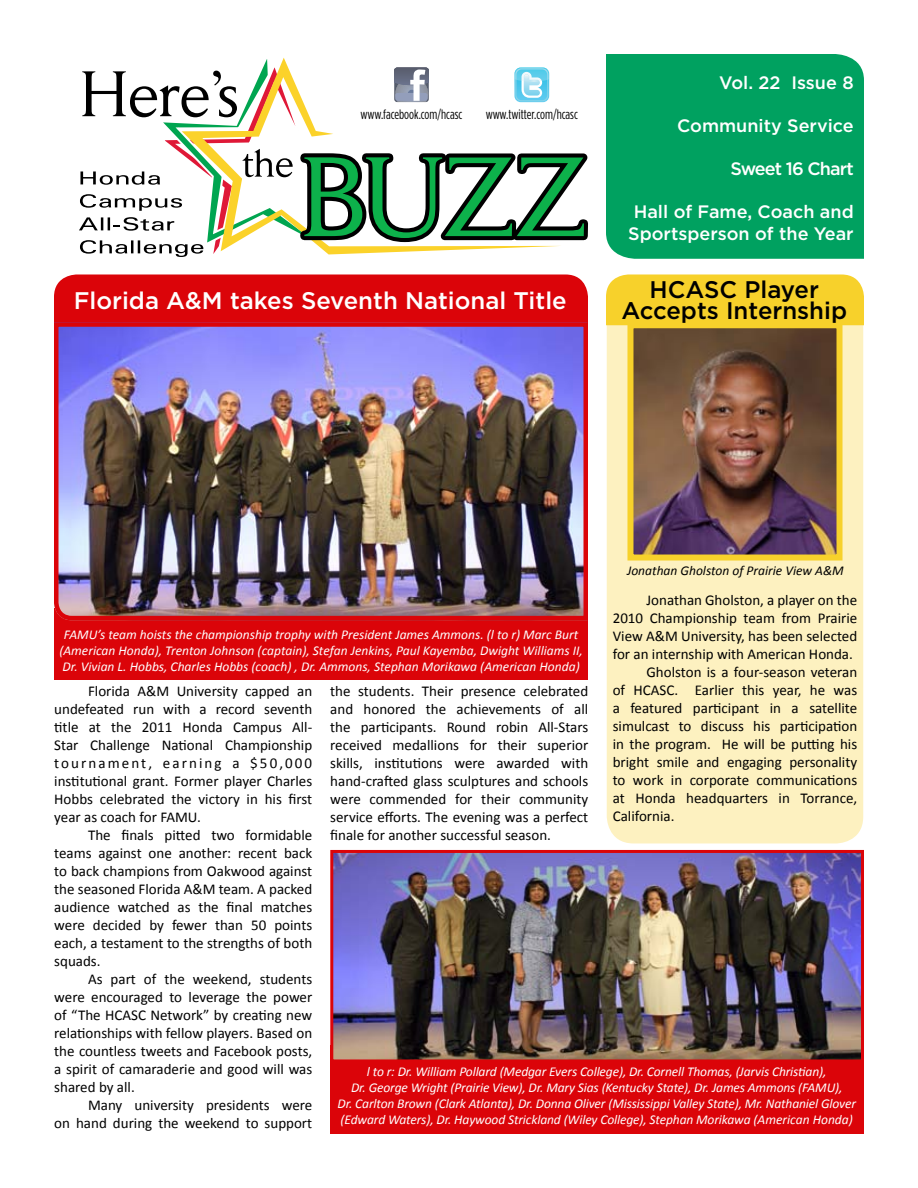
<style>
.page{position:relative;width:918px;height:1188px;background:#fff}
.page>*{position:absolute;margin:0;border:0;box-sizing:border-box;transform-origin:0 0}
.t1{font:500 24px "Gotham";color:#fff}
.t2{font:500 24px/21px "Gotham";color:#000;text-align:center}
.t3{font:500 18px/21.6px "Gotham";color:#fff;text-align:center}
.t4{font:500 18px "Gotham";letter-spacing:-.05em;color:#fff}
.t5{font:15px/18px "Calibri";color:#000;text-align:justify}
.t6{font:italic 13.5px/16.2px "Calibri";letter-spacing:-.01em;color:#fff;text-align:center}
.t7{font:13.5px "Gotham Condensed";color:#000}
.t8{font:italic 13.5px "Calibri";color:#000}
</style>
<div class="page">
<div style="left:607px;top:325px;width:256px;height:518px;background:#fdf1c0"></div>
<img style="left:634px;top:329px;width:202px;height:225px">
<div style="left:627px;top:322px;width:216px;height:239px;border:6px solid #f7d12b"></div>
<div style="left:54px;top:608px;width:534px;height:72px;background:#db0409"></div>
<div style="left:606px;top:54px;width:258px;height:205px;background:#00a160"></div>
<div style="left:54px;top:274px;width:534px;height:46px;background:#db0409"></div>
<div style="left:606px;top:274px;width:258px;height:51px;background:#f7d12b"></div>
<img style="left:54px;top:320px;width:534px;height:301px">
<div style="left:330px;top:1045px;width:534px;height:89px;background:#db0409"></div>
<img style="left:334px;top:854px;width:526px;height:204px">
<div style="left:330px;top:850px;width:534px;height:212px;border:3px solid #db0409"></div>
<svg style="left:79px;top:57px;width:509px;height:200px"></svg>
<p class="t7" style="left:361px;top:107px;width:103px">www.facebook.com/hcasc</p>
<p class="t7" style="left:486px;top:107px;width:94px">www.twitter.com/hcasc</p>
<p class="t3" style="left:719px;top:71px;width:136px">Vol. 22 Issue 8</p>
<p class="t3" style="left:677px;top:114px;width:178px">Community Service</p>
<p class="t4" style="left:730px;top:159px;width:125px">Sweet 16 Chart</p>
<p class="t3" style="left:628px;top:201px;width:227px">Hall of Fame, Coach and<br>Sportsperson of the Year</p>
<h1 class="t1" style="left:74px;top:287px;width:494px">Florida A&amp;M takes Seventh National Title</h1>
<h1 class="t2" style="left:621px;top:279px;width:227px">HCASC Player<br>Accepts Internship</h1>
<p class="t8" style="left:627px;top:562px;width:218px">Jonathan Gholston of Prairie View A&amp;M</p>
<p class="t5" style="left:646px;top:591px;width:212px">Jonathan Gholston, a player on the</p>
<p class="t5" style="left:613px;top:609px;width:246px">2010 Championship team from Prairie</p>
<p class="t5" style="left:613px;top:627px;width:246px">View A&amp;M University, has been selected</p>
<p class="t5" style="left:613px;top:645px;width:242px">for an internship with American Honda.</p>
<p class="t5" style="left:646px;top:663px;width:212px">Gholston is a four-season veteran</p>
<p class="t5" style="left:613px;top:681px;width:246px">of HCASC. Earlier this year, he was</p>
<p class="t5" style="left:613px;top:699px;width:246px">a featured participant in a satellite</p>
<p class="t5" style="left:613px;top:717px;width:246px">simulcast to discuss his participation</p>
<p class="t5" style="left:613px;top:735px;width:246px">in the program. He will be putting his</p>
<p class="t5" style="left:613px;top:753px;width:246px">bright smile and engaging personality</p>
<p class="t5" style="left:613px;top:771px;width:246px">to work in corporate communications</p>
<p class="t5" style="left:613px;top:789px;width:246px">at Honda headquarters in Torrance,</p>
<p class="t5" style="left:613px;top:807px;width:63px">California.</p>
<p class="t6" style="left:59px;top:625px;width:525px">FAMU’s team hoists the championship trophy with President James Ammons. (l to r) Marc Burt (American Honda), Trenton Johnson (captain), Stefan Jenkins, Paul Kayemba, Dwight Williams II,<br>Dr. Vivian L. Hobbs, Charles Hobbs (coach) , Dr. Ammons, Stephan Morikawa (American Honda)</p>
<p class="t5" style="left:330px;top:681px;width:260px">the students. Their presence celebrated and honored the achievements of all the participants. Round robin All-Stars received medallions for their superior skills, institutions were awarded with hand-crafted glass sculptures and schools were commended for their community service efforts. The evening was a perfect finale for another successful season.</p>
<p class="t5" style="left:54px;top:681px;width:260px;text-indent:34px">Florida A&amp;M University capped an undefeated run with a record seventh title at the 2011 Honda Campus All-Star Challenge National Championship tournament, earning a $50,000 institutional grant. Former player Charles Hobbs celebrated the victory in his first year as coach for FAMU.</p>
<p class="t5" style="left:54px;top:825px;width:260px;text-indent:34px">The finals pitted two formidable teams against one another: recent back to back champions from Oakwood against the seasoned Florida A&amp;M team. A packed audience watched as the final matches were decided by fewer than 50 points each, a testament to the strengths of both squads.</p>
<p class="t5" style="left:54px;top:969px;width:260px;text-indent:34px">As part of the weekend, students were encouraged to leverage the power of “The HCASC Network” by creating new relationships with fellow players. Based on the countless tweets and Facebook posts, a spirit of camaraderie and good will was shared by all.</p>
<p class="t5" style="left:54px;top:1095px;width:260px;text-align:right">Many university presidents were<br>on hand during the weekend to support</p>
<p class="t6" style="left:338px;top:1063px;width:520px">l to r: Dr. William Pollard (Medgar Evers College), Dr. Cornell Thomas, (Jarvis Christian),<br>Dr. George Wright (Prairie View), Dr. Mary Sias (Kentucky State), Dr. James Ammons (FAMU),<br>Dr. Carlton Brown (Clark Atlanta), Dr. Donna Oliver (Mississippi Valley State), Mr. Nathaniel Glover (Edward Waters), Dr. Haywood Strickland (Wiley College), Stephan Morikawa (American Honda)</p>
</div>
